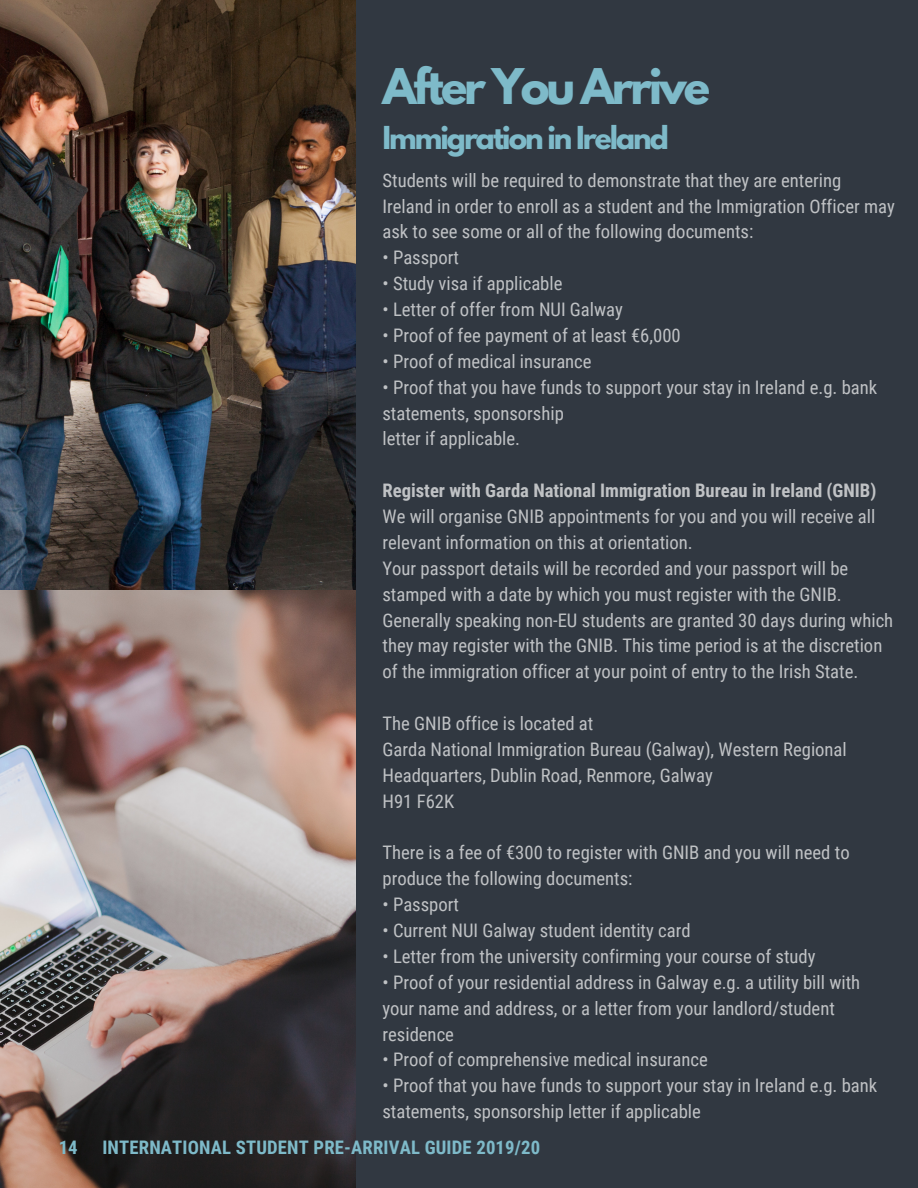
<style>
.page{position:relative;width:918px;height:1188px;background:#313841}
.page>*{position:absolute;margin:0;border:0;box-sizing:border-box;transform-origin:0 0}
.t1{font:700 43.65px "League Spartan";letter-spacing:-.07em;color:#7ebac9}
.t2{font:700 28.05px "League Spartan";letter-spacing:-.07em;color:#7ebac9}
.t3{font:18.75px/25.8px "Roboto Condensed";color:#fff}
.t4{font:700 18.75px "Roboto Condensed";color:#fff}
.t5{font:700 18.75px "Roboto Condensed";letter-spacing:.01em;color:#7ebac9}
</style>
<div class="page">
<img style="left:0;top:0;width:356px;height:1188px">
<h1 class="t1" style="left:382px;top:64px;width:329px">After You Arrive</h1>
<h2 class="t2" style="left:382px;top:123px;width:288px">Immigration in Ireland</h2>
<p class="t3" style="left:382px;top:167px;width:514px">Students will be required to demonstrate that they are entering<br>Ireland in order to enroll as a student and the Immigration Officer may ask to see some or all of the following documents:</p>
<p class="t3" style="left:382px;top:245px;width:78px">• Passport</p>
<p class="t3" style="left:382px;top:271px;width:182px">• Study visa if applicable</p>
<p class="t3" style="left:382px;top:297px;width:242px">• Letter of offer from NUI Galway</p>
<p class="t3" style="left:382px;top:323px;width:300px">• Proof of fee payment of at least €6,000</p>
<p class="t3" style="left:382px;top:349px;width:211px">• Proof of medical insurance</p>
<p class="t3" style="left:382px;top:374px;width:496px">• Proof that you have funds to support your stay in Ireland e.g. bank statements, sponsorship<br>letter if applicable.</p>
<p class="t4" style="left:382px;top:480px;width:495px">Register with Garda National Immigration Bureau in Ireland (GNIB)</p>
<p class="t3" style="left:382px;top:504px;width:512px">We will organise GNIB appointments for you and you will receive all relevant information on this at orientation.<br>Your passport details will be recorded and your passport will be stamped with a date by which you must register with the GNIB.<br>Generally speaking non-EU students are granted 30 days during which they may register with the GNIB. This time period is at the discretion of the immigration officer at your point of entry to the Irish State.</p>
<p class="t3" style="left:382px;top:711px;width:466px">The GNIB office is located at<br>Garda National Immigration Bureau (Galway), Western Regional Headquarters, Dublin Road, Renmore, Galway<br>H91 F62K</p>
<p class="t3" style="left:382px;top:840px;width:469px">There is a fee of €300 to register with GNIB and you will need to produce the following documents:</p>
<p class="t3" style="left:382px;top:892px;width:78px">• Passport</p>
<p class="t3" style="left:382px;top:918px;width:310px">• Current NUI Galway student identity card</p>
<p class="t3" style="left:382px;top:944px;width:435px">• Letter from the university confirming your course of study</p>
<p class="t3" style="left:382px;top:970px;width:479px">• Proof of your residential address in Galway e.g. a utility bill with your name and address, or a letter from your landlord/student residence</p>
<p class="t3" style="left:382px;top:1047px;width:327px">• Proof of comprehensive medical insurance</p>
<p class="t3" style="left:382px;top:1073px;width:496px">• Proof that you have funds to support your stay in Ireland e.g. bank statements, sponsorship letter if applicable</p>
<p class="t5" style="left:59px;top:1137px;width:20px">14</p>
<p class="t5" style="left:102px;top:1137px;width:439px">INTERNATIONAL STUDENT PRE-ARRIVAL GUIDE 2019/20</p>
</div>
